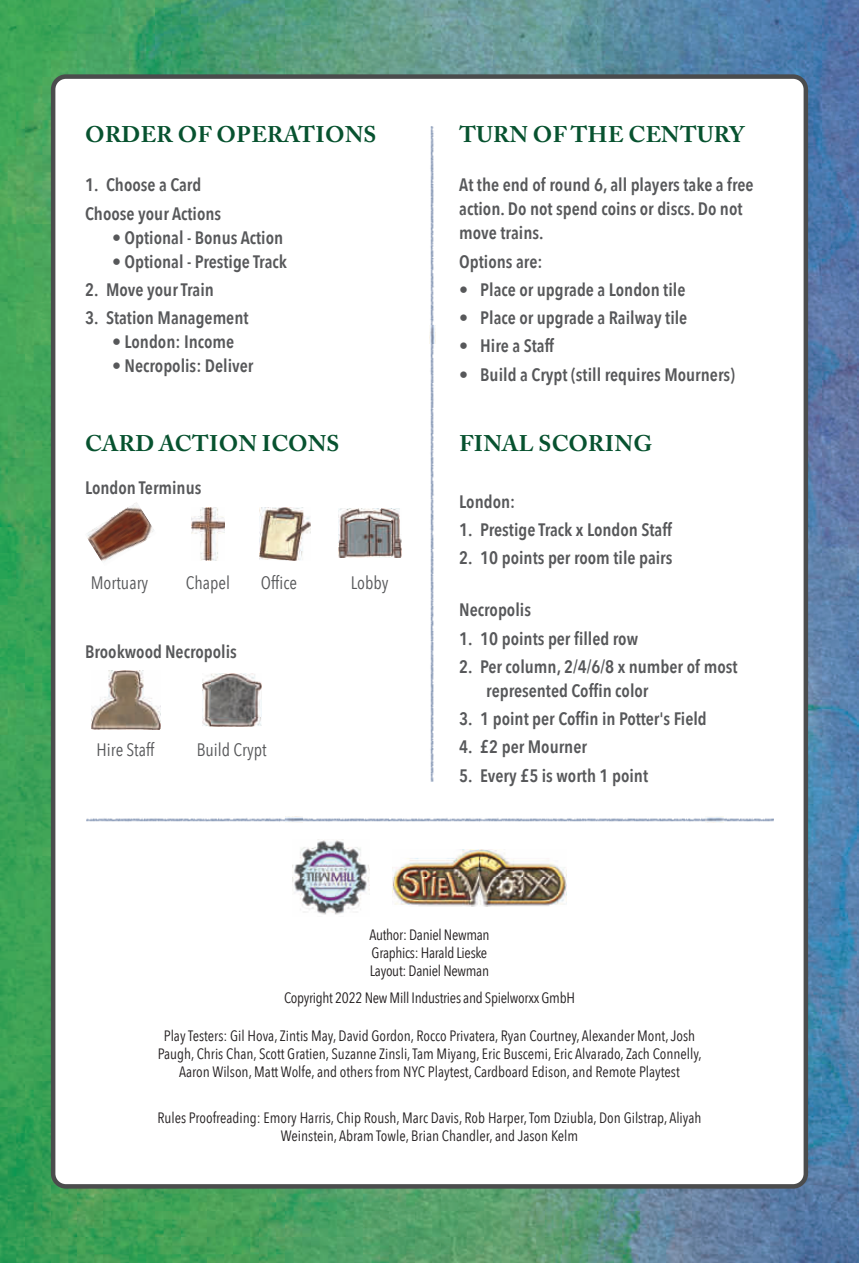
<style>
.page{position:relative;width:859px;height:1263px;background:#fff}
.page>*{position:absolute;margin:0;border:0;box-sizing:border-box;transform-origin:0 0}
.t1{font:700 22.5px "Adobe Caslon Pro";letter-spacing:.015em;color:#07522f}
.t2{font:600 18px/24px "Avenir Next Condensed";color:#57585a}
.t3{font:18px "Avenir Next Condensed";color:#57585a}
.t4{font:15px/18px "Avenir Next Condensed";color:#231f20;text-align:center}
.t5{font:15px/18px "Avenir Next Condensed";letter-spacing:-.02em;color:#231f20}
</style>
<div class="page">
<img style="left:0;top:0;width:859px;height:1263px">
<div style="left:53px;top:77px;width:753px;height:1109px;background:#fff;border-radius:13px"></div>
<div style="left:51px;top:74px;width:757px;height:1114px;border:5px solid #4b4c4d;border-radius:13px"></div>
<img style="left:292px;top:839px;width:78px;height:76px">
<img style="left:393px;top:849px;width:174px;height:57px">
<img style="left:86px;top:816px;width:688px;height:6px">
<img style="left:705px;top:816px;width:19px;height:6px">
<img style="left:286px;top:816px;width:17px;height:6px">
<img style="left:87px;top:502px;width:67px;height:60px">
<img style="left:191px;top:508px;width:34px;height:52px">
<img style="left:259px;top:507px;width:52px;height:54px">
<img style="left:338px;top:508px;width:63px;height:50px">
<img style="left:91px;top:670px;width:69px;height:59px">
<img style="left:202px;top:674px;width:59px;height:52px">
<img style="left:429px;top:126px;width:6px;height:656px">
<img style="left:429px;top:326px;width:6px;height:17px">
<p class="t1" style="left:85px;top:122px;width:293px">ORDER OF OPERATIONS</p>
<p class="t2" style="left:85px;top:172px;width:138px;line-height:28.2px">1. Choose a Card<br>Choose your Actions</p>
<p class="t2" style="left:112px;top:227px;width:176px">ï Optional - Bonus Action ï Optional - Prestige Track</p>
<p class="t2" style="left:85px;top:279px;width:130px">2. Move your Train</p>
<p class="t2" style="left:112px;top:307px;width:143px;text-indent:-27px">3. Station Management ï London: Income<br>ï Necropolis: Deliver</p>
<p class="t1" style="left:459px;top:122px;width:286px">TURN OF THE CENTURY</p>
<p class="t2" style="left:459px;top:174px;width:296px">At the end of round 6, all players take a free action. Do not spend coins or discs. Do not move trains.</p>
<p class="t2" style="left:459px;top:249px;width:277px;line-height:28.2px">Options are:<br>ï Place or upgrade a London tile<br>ï Place or upgrade a Railway tile<br>ï Hire a Staff<br>ï Build a Crypt (still requires Mourners)</p>
<p class="t1" style="left:85px;top:432px;width:256px">CARD ACTION ICONS</p>
<p class="t1" style="left:459px;top:432px;width:194px">FINAL SCORING</p>
<p class="t2" style="left:85px;top:477px;width:118px">London Terminus</p>
<p class="t3" style="left:91px;top:575px;width:59px">Mortuary</p>
<p class="t3" style="left:186px;top:575px;width:46px">Chapel</p>
<p class="t3" style="left:261px;top:568px;width:38px">Office</p>
<p class="t3" style="left:351px;top:567px;width:39px">Lobby</p>
<p class="t2" style="left:85px;top:641px;width:153px">Brookwood Necropolis</p>
<p class="t3" style="left:97px;top:735px;width:59px">Hire Staff</p>
<p class="t3" style="left:197px;top:735px;width:72px">Build Crypt</p>
<p class="t2" style="left:459px;top:491px;width:57px">London:</p>
<p class="t2" style="left:459px;top:519px;width:214px">1. Prestige Track x London Staff</p>
<p class="t2" style="left:459px;top:547px;width:215px">2. 10 points per room tile pairs</p>
<p class="t2" style="left:459px;top:599px;width:73px">Necropolis</p>
<p class="t2" style="left:459px;top:628px;width:180px">1. 10 points per filled row</p>
<p class="t2" style="left:486px;top:656px;width:253px;text-indent:-27px">2. Per column, 2/4/6/8 x number of most represented Coffin color</p>
<p class="t2" style="left:459px;top:708px;width:249px">3. 1 point per Coffin in Potter's Field</p>
<p class="t2" style="left:459px;top:737px;width:129px">4. £2 per Mourner</p>
<p class="t2" style="left:459px;top:765px;width:190px">5. Every £5 is worth 1 point</p>
<p class="t5" style="left:369px;top:927px;width:122px">Author: Daniel Newman<br>Graphics: Harald Lieske<br>Layout: Daniel Newman</p>
<p class="t5" style="left:284px;top:988px;width:292px">Copyright 2022 New Mill Industries and Spielworxx GmbH</p>
<p class="t4" style="left:158px;top:1026px;width:546px">Play Testers: Gil Hova, Zintis May, David Gordon, Rocco Privatera, Ryan Courtney, Alexander Mont, Josh<br>Paugh, Chris Chan, Scott Gratien, Suzanne Zinsli, Tam Miyang, Eric Buscemi, Eric Alvarado, Zach Connelly,<br>Aaron Wilson, Matt Wolfe, and others from NYC Playtest, Cardboard Edison, and Remote Playtest</p>
<p class="t4" style="left:157px;top:1108px;width:546px">Rules Proofreading: Emory Harris, Chip Roush, Marc Davis, Rob Harper, Tom Dziubla, Don Gilstrap, Aliyah<br>Weinstein, Abram Towle, Brian Chandler, and Jason Kelm</p>
</div>
